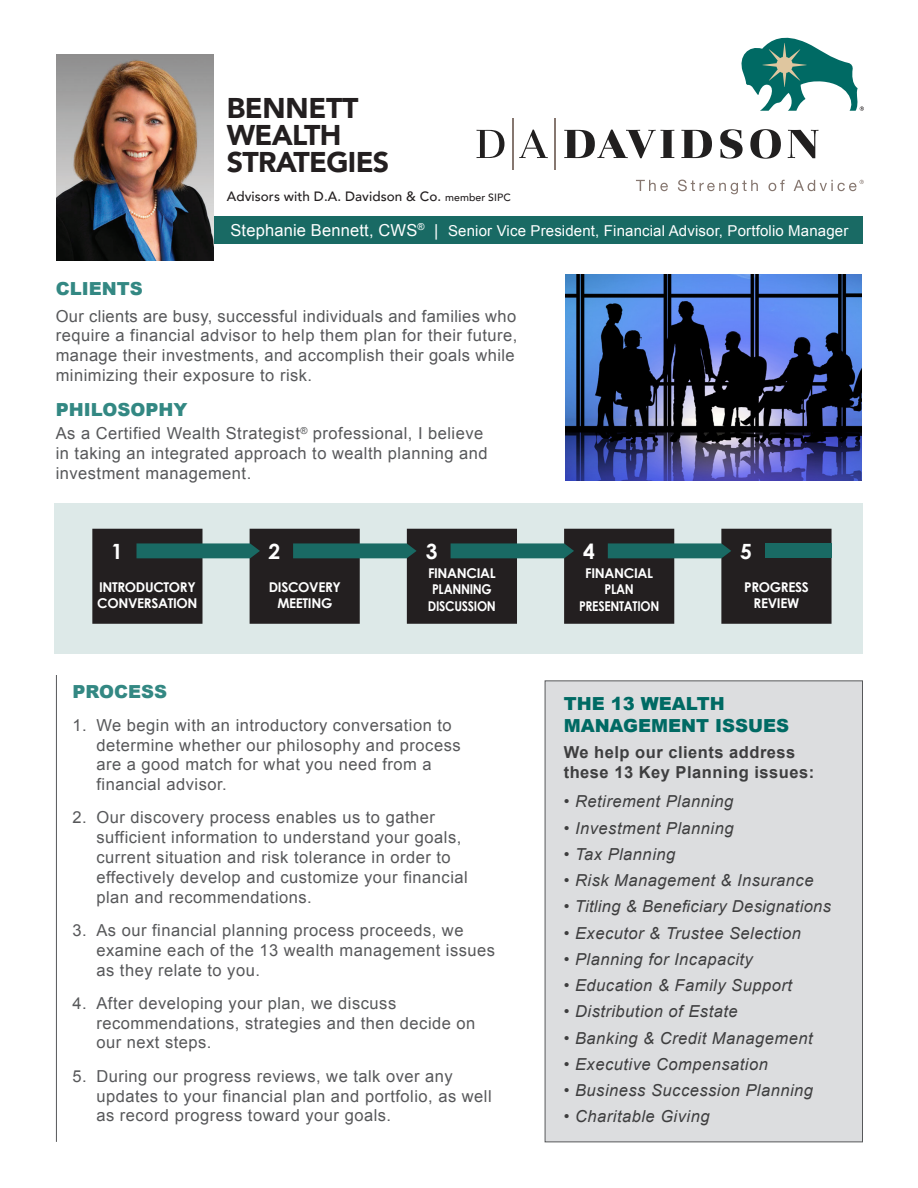
<style>
.page{position:relative;width:918px;height:1188px;background:#fff}
.page>*{position:absolute;margin:0;border:0;box-sizing:border-box;transform-origin:0 0}
.t1{font:900 28.5px/27px "Avenir";letter-spacing:-.025em;color:#231f20}
.t2{font:700 21px "Century Gothic";color:#fff}
.t3{font:900 18px/21.6px "Arial";color:#006a64}
.t4{font:900 18px "Arial";color:#338883}
.t5{font:16.5px/19.8px "Arial";letter-spacing:.03em;color:#57585a}
.t6{font:italic 16.5px "Arial";letter-spacing:.03em;color:#3e3e3f}
.t7{font:700 16.5px/19.8px "Arial";letter-spacing:.03em;color:#3e3e3f}
.t8{font:15px "Arial";letter-spacing:.01em;color:#fff}
.t9{font:700 13.5px/16.2px "Century Gothic";letter-spacing:-.025em;color:#fff;text-align:center}
.t10{font:500 13.5px "Avenir";letter-spacing:.005em;color:#231f20}
.s1{font-size:10.5px}
.s2{font-size:16.5px}
</style>
<div class="page">
<div style="left:54px;top:503px;width:808px;height:150px;background:#dde9e8"></div>
<div style="left:93px;top:529px;width:109px;height:94px;background:#231f20"></div>
<div style="left:92px;top:529px;width:110px;height:95px;border:2px solid #231f20"></div>
<div style="left:250px;top:529px;width:109px;height:94px;background:#231f20"></div>
<div style="left:250px;top:529px;width:110px;height:95px;border:2px solid #231f20"></div>
<div style="left:408px;top:529px;width:108px;height:94px;background:#231f20"></div>
<div style="left:407px;top:529px;width:110px;height:95px;border:2px solid #231f20"></div>
<div style="left:565px;top:529px;width:109px;height:94px;background:#231f20"></div>
<div style="left:564px;top:529px;width:110px;height:95px;border:2px solid #231f20"></div>
<div style="left:722px;top:529px;width:109px;height:94px;background:#231f20"></div>
<div style="left:721px;top:529px;width:111px;height:95px;border:2px solid #231f20"></div>
<div style="left:545px;top:680px;width:318px;height:462px;background:#dcdddf;border:1px solid #57585a"></div>
<div style="left:81px;top:217px;width:782px;height:27px;background:#196a64"></div>
<img style="left:56px;top:54px;width:157px;height:206px">
<hr style="left:56px;top:675px;width:1px;height:467px;background:#57585a">
<img style="left:566px;top:274px;width:296px;height:207px">
<svg style="left:137px;top:543px;width:123px;height:15px;background:#1b6761"></svg>
<svg style="left:293px;top:543px;width:124px;height:15px;background:#1b6661"></svg>
<svg style="left:451px;top:543px;width:123px;height:15px;background:#1b6761"></svg>
<svg style="left:608px;top:543px;width:123px;height:15px;background:#1b6761"></svg>
<div style="left:765px;top:543px;width:67px;height:15px;background:#196a64"></div>
<svg style="left:636px;top:180px;width:228px;height:14px"></svg>
<svg style="left:477px;top:130px;width:27px;height:28px"></svg>
<svg style="left:519px;top:130px;width:29px;height:28px"></svg>
<svg style="left:564px;top:130px;width:110px;height:28px"></svg>
<svg style="left:681px;top:130px;width:31px;height:28px"></svg>
<svg style="left:720px;top:129px;width:23px;height:30px"></svg>
<svg style="left:750px;top:129px;width:31px;height:30px"></svg>
<svg style="left:788px;top:130px;width:30px;height:28px"></svg>
<hr style="left:512px;top:118px;width:1px;height:52px;background:#867770">
<hr style="left:555px;top:118px;width:1px;height:52px;background:#867770">
<svg style="left:741px;top:37px;width:123px;height:74px"></svg>
<h1 class="t1" style="left:227px;top:94px;width:164px">BENNETT<br>WEALTH<br>STRATEGIES</h1>
<p class="t10" style="left:227px;top:184px;width:286px">Advisors with D.A. Davidson &amp; Co. <span class="s1">member SIPC</span></p>
<p class="t8" style="left:230px;top:221px;width:619px"><span class="s2">Stephanie Bennett, CWS</span><sup>®</sup> <span class="s2">|</span> Senior Vice President, Financial Advisor, Portfolio Manager</p>
<p class="t4" style="left:56px;top:275px;width:88px">CLIENTS</p>
<p class="t5" style="left:56px;top:306px;width:463px">Our clients are busy, successful individuals and families who require a financial advisor to help them plan for their future, manage their investments, and accomplish their goals while minimizing their exposure to risk.</p>
<p class="t4" style="left:56px;top:397px;width:133px">PHILOSOPHY</p>
<p class="t5" style="left:56px;top:424px;width:434px">As a Certified Wealth Strategist<sup>®</sup> professional, I believe in taking an integrated approach to wealth planning and investment management.</p>
<p class="t2" style="left:111px;top:538px;width:13px">1</p>
<p class="t2" style="left:269px;top:538px;width:13px">2</p>
<p class="t2" style="left:426px;top:538px;width:13px">3</p>
<p class="t2" style="left:583px;top:538px;width:13px">4</p>
<p class="t2" style="left:740px;top:538px;width:13px">5</p>
<p class="t9" style="left:428px;top:565px;width:69px">FINANCIAL<br>PLANNING<br>DISCUSSION</p>
<p class="t9" style="left:579px;top:565px;width:82px">FINANCIAL<br>PLAN<br>PRESENTATION</p>
<p class="t9" style="left:97px;top:578px;width:102px;text-align:left">INTRODUCTORY<br>CONVERSATION</p>
<p class="t9" style="left:269px;top:578px;width:74px">DISCOVERY<br>MEETING</p>
<p class="t9" style="left:744px;top:578px;width:66px">PROGRESS<br>REVIEW</p>
<p class="t4" style="left:72px;top:678px;width:96px">PROCESS</p>
<p class="t5" style="left:96px;top:715px;width:366px;text-indent:-24px">1. We begin with an introductory conversation to determine whether our philosophy and process are a good match for what you need from a financial advisor.</p>
<p class="t5" style="left:96px;top:808px;width:373px;text-indent:-24px">2. Our discovery process enables us to gather sufficient information to understand your goals, current situation and risk tolerance in order to effectively develop and customize your financial plan and recommendations.</p>
<p class="t5" style="left:96px;top:920px;width:400px;text-indent:-24px">3. As our financial planning process proceeds, we examine each of the 13 wealth management issues as they relate to you.</p>
<p class="t5" style="left:96px;top:993px;width:381px;text-indent:-24px">4. After developing your plan, we discuss recommendations, strategies and then decide on our next steps.</p>
<p class="t5" style="left:96px;top:1066px;width:397px;text-indent:-24px">5. During our progress reviews, we talk over any updates to your financial plan and portfolio, as well as record progress toward your goals.</p>
<p class="t3" style="left:564px;top:692px;width:227px">THE 13 WEALTH<br>MANAGEMENT ISSUES</p>
<p class="t7" style="left:564px;top:743px;width:252px">We help our clients address these 13 Key Planning issues:</p>
<p class="t6" style="left:564px;top:791px;width:171px">• Retirement Planning</p>
<p class="t6" style="left:564px;top:817px;width:171px">• Investment Planning</p>
<p class="t6" style="left:564px;top:844px;width:113px">• Tax Planning</p>
<p class="t6" style="left:564px;top:870px;width:251px">• Risk Management &amp; Insurance</p>
<p class="t6" style="left:564px;top:896px;width:269px">• Titling &amp; Beneficiary Designations</p>
<p class="t6" style="left:564px;top:922px;width:239px">• Executor &amp; Trustee Selection</p>
<p class="t6" style="left:564px;top:949px;width:191px">• Planning for Incapacity</p>
<p class="t6" style="left:564px;top:975px;width:230px">• Education &amp; Family Support</p>
<p class="t6" style="left:564px;top:1001px;width:175px">• Distribution of Estate</p>
<p class="t6" style="left:564px;top:1027px;width:250px">• Banking &amp; Credit Management</p>
<p class="t6" style="left:564px;top:1054px;width:206px">• Executive Compensation</p>
<p class="t6" style="left:564px;top:1080px;width:251px">• Business Succession Planning</p>
<p class="t6" style="left:564px;top:1106px;width:147px">• Charitable Giving</p>
</div>
